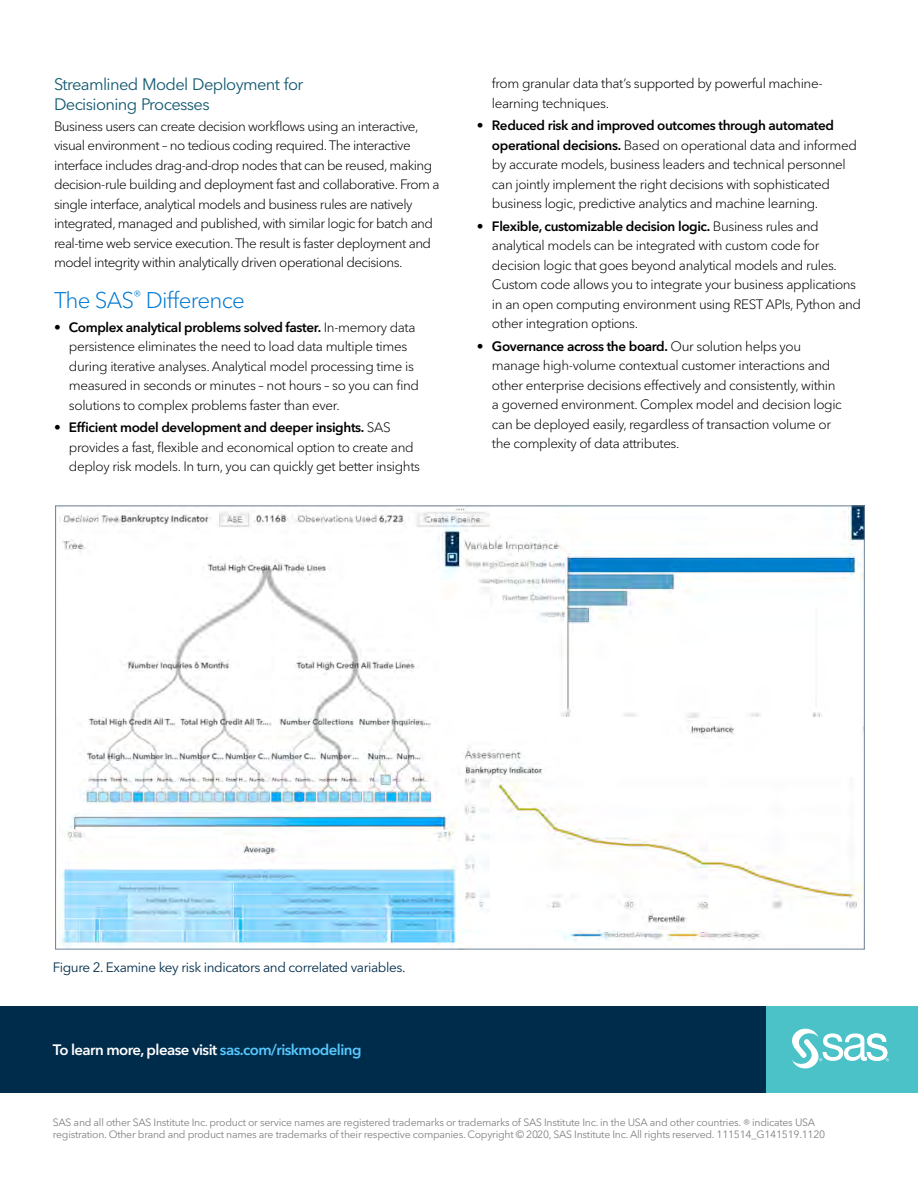
<style>
.page{position:relative;width:918px;height:1188px;background:#fff}
.page>*{position:absolute;margin:0;border:0;box-sizing:border-box;transform-origin:0 0}
.t1{font:300 22.5px "Avenir Next W1 G";letter-spacing:-.035em;color:#0079d1}
.t2{font:16.5px/19.5px "Avenir Next W1 G";letter-spacing:-.035em;color:#135970}
.t3{font:600 15px "Avenir Next W1 G";letter-spacing:-.04em;color:#fff}
.t4{font:300 13.5px/19.5px "Avenir Next W1 G";letter-spacing:-.03em;color:#000}
.t5{font:13.5px "Avenir Next W1 G";letter-spacing:-.03em;color:#002c4b}
.t6{font:10.5px/12px "Avenir Next W1 G";letter-spacing:-.025em;color:#808285}
.s1{font-weight:600}
.s2{color:#58c9ff}
.s3{font-size:12px}
</style>
<div class="page">
<div style="left:0;top:1006px;width:770px;height:86px;background:#002c4b"></div>
<div style="left:767px;top:1006px;width:151px;height:86px;background:#4bc2c8"></div>
<svg style="left:792px;top:1028px;width:97px;height:41px"></svg>
<img style="left:59px;top:508px;width:804px;height:440px">
<p class="t2" style="left:54px;top:75px;width:251px">Streamlined Model Deployment for<br>Decisioning Processes</p>
<p class="t4" style="left:54px;top:117px;width:387px">Business users can create decision workflows using an interactive, visual environment – no tedious coding required. The interactive interface includes drag-and-drop nodes that can be reused, making decision-rule building and deployment fast and collaborative. From a single interface, analytical models and business rules are natively integrated, managed and published, with similar logic for batch and real-time web service execution. The result is faster deployment and model integrity within analytically driven operational decisions.</p>
<h1 class="t1" style="left:54px;top:287px;width:192px">The SAS<sup>®</sup> Difference</h1>
<p class="t4" style="left:69px;top:318px;width:352px;text-indent:-15px">• <span class="s1">Complex analytical problems solved faster.</span> In-memory data persistence eliminates the need to load data multiple times during iterative analyses. Analytical model processing time is measured in seconds or minutes – not hours – so you can find solutions to complex problems faster than ever.</p>
<p class="t4" style="left:69px;top:418px;width:353px;text-indent:-15px">• <span class="s1">Efficient model development and deeper insights.</span> SAS provides a fast, flexible and economical option to create and deploy risk models. In turn, you can quickly get better insights</p>
<p class="t4" style="left:492px;top:74px;width:332px">from granular data that’s supported by powerful machine&shy;learning techniques.</p>
<p class="t4" style="left:492px;top:116px;width:366px;text-indent:-15px">• <span class="s1">Reduced risk and improved outcomes through automated operational decisions.</span> Based on operational data and informed by accurate models, business leaders and technical personnel can jointly implement the right decisions with sophisticated business logic, predictive analytics and machine learning.</p>
<p class="t4" style="left:492px;top:216px;width:371px;text-indent:-15px">• <span class="s1">Flexible, customizable decision logic.</span> Business rules and analytical models can be integrated with custom code for decision logic that goes beyond analytical models and rules.<br>Custom code allows you to integrate your business applications in an open computing environment using REST APIs, Python and other integration options.</p>
<p class="t4" style="left:492px;top:336px;width:351px;text-indent:-15px">• <span class="s1">Governance across the board.</span> Our solution helps you manage high-volume contextual customer interactions and other enterprise decisions effectively and consistently, within a governed environment. Complex model and decision logic can be deployed easily, regardless of transaction volume or the complexity of data attributes.</p>
<p class="t5" style="left:53px;top:959px;width:354px">Figure 2. Examine key risk indicators and correlated variables.</p>
<p class="t3" style="left:53px;top:1040px;width:310px">To learn more, please visit <span class="s2">sas.com/riskmodeling</span></p>
<p class="t6" style="left:53px;top:1117px;width:774px">SAS and all other SAS Institute Inc. product or service names are registered trademarks or trademarks of SAS Institute Inc. in the USA and other countries. <span class="s3">®</span> indicates USA registration. Other brand and product names are trademarks of their respective companies. Copyright © 2020, SAS Institute Inc. All rights reserved. 111514_G141519.1120</p>
</div>
